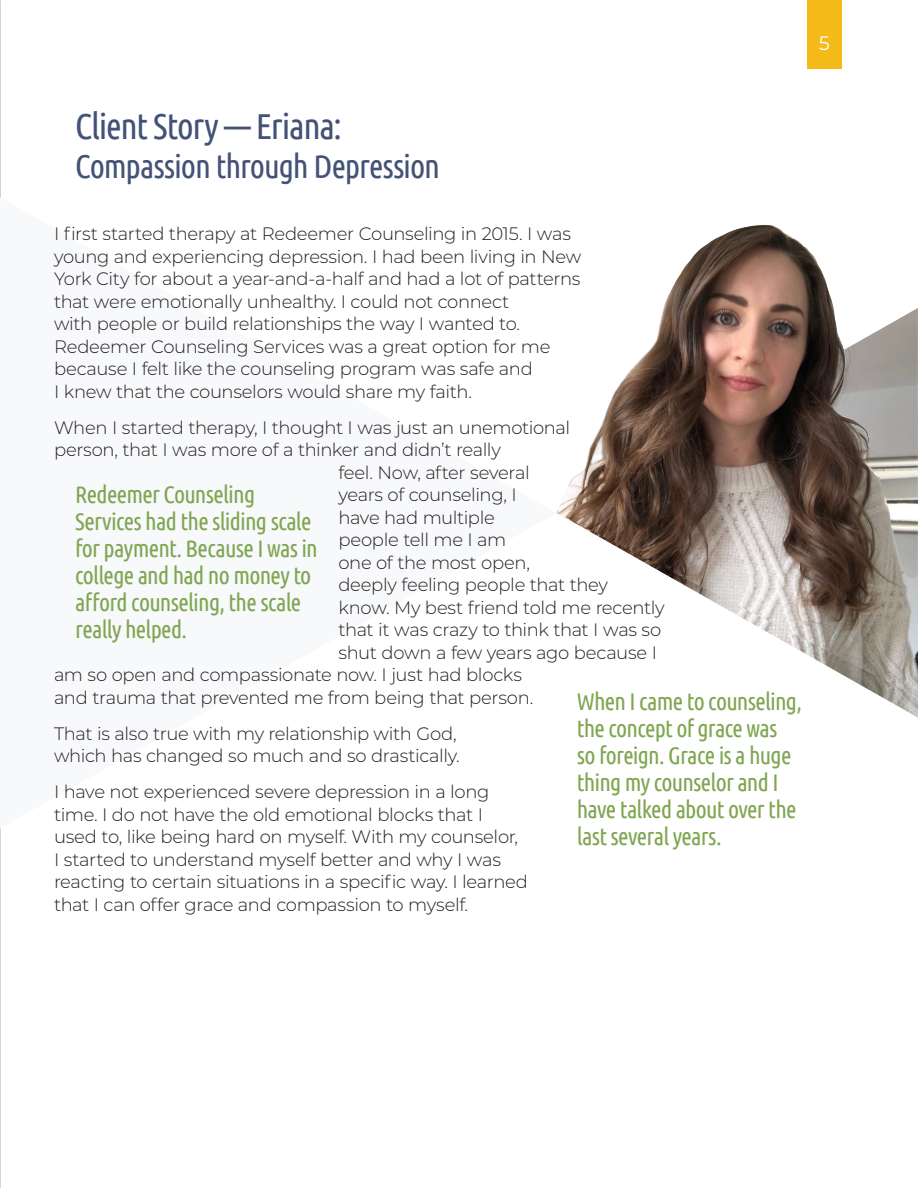
<style>
.page{position:relative;width:918px;height:1188px;background:#fff}
.page>*{position:absolute;margin:0;border:0;box-sizing:border-box;transform-origin:0 0}
.rcs-page-title{font:36px "Ubuntu Condensed";letter-spacing:-.035em;color:#435276}
.rcs-page-title-2{font:33px "Ubuntu Condensed";letter-spacing:-.035em;color:#435276}
.rcs-pull-quote{font:24px/27px "Ubuntu Condensed";letter-spacing:-.03em;color:#80a652}
.rcs-page-title-3{font:24px/27px "Ubuntu Condensed";letter-spacing:-.03em;color:#80a652}
.t1{font:19.5px "Montserrat";color:#fff}
.rcs-body-copy{font:300 18px/22.5px "Montserrat";letter-spacing:-.02em;color:#231f20}
</style>
<div class="page">
<img style="left:0;top:0;width:1px;height:1188px">
<img style="left:557px;top:225px;width:361px;height:472px">
<div style="left:808px;top:0;width:34px;height:68px;background:#f4ba18"></div>
<p class="t1" style="left:819px;top:29px;width:13px">5</p>
<p class="rcs-page-title" style="left:75px;top:104px;width:268px">Client Story — Eriana:</p>
<p class="rcs-page-title-2" style="left:75px;top:146px;width:366px">Compassion through Depression</p>
<p class="rcs-body-copy" style="left:54px;top:222px;width:529px">I first started therapy at Redeemer Counseling in 2015. I was young and experiencing depression. I had been living in New York City for about a year-and-a-half and had a lot of patterns that were emotionally unhealthy. I could not connect<br>with people or build relationships the way I wanted to.<br>Redeemer Counseling Services was a great option for me because I felt like the counseling program was safe and<br>I knew that the counselors would share my faith.</p>
<p class="rcs-body-copy" style="left:54px;top:415px;width:518px">When I started therapy, I thought I was just an unemotional</p>
<p class="rcs-body-copy" style="left:54px;top:438px;width:448px">person, that I was more of a thinker and didn’t really</p>
<p class="rcs-body-copy" style="left:338px;top:460px;width:193px">feel. Now, after several</p>
<p class="rcs-body-copy" style="left:338px;top:483px;width:180px">years of counseling, I</p>
<p class="rcs-body-copy" style="left:338px;top:505px;width:158px">have had multiple</p>
<p class="rcs-body-copy" style="left:338px;top:528px;width:169px">people tell me I am</p>
<p class="rcs-body-copy" style="left:338px;top:550px;width:193px">one of the most open,</p>
<p class="rcs-body-copy" style="left:338px;top:573px;width:271px">deeply feeling people that they</p>
<p class="rcs-body-copy" style="left:338px;top:595px;width:328px">know. My best friend told me recently</p>
<p class="rcs-body-copy" style="left:338px;top:618px;width:324px">that it was crazy to think that I was so</p>
<p class="rcs-body-copy" style="left:338px;top:640px;width:320px">shut down a few years ago because I</p>
<p class="rcs-body-copy" style="left:54px;top:663px;width:470px">am so open and compassionate now. I just had blocks</p>
<p class="rcs-body-copy" style="left:54px;top:685px;width:481px">and trauma that prevented me from being that person.</p>
<p class="rcs-body-copy" style="left:54px;top:721px;width:407px">That is also true with my relationship with God, which has changed so much and so drastically.</p>
<p class="rcs-body-copy" style="left:54px;top:780px;width:476px">I have not experienced severe depression in a long time. I do not have the old emotional blocks that I used to, like being hard on myself. With my counselor,<br>I started to understand myself better and why I was reacting to certain situations in a specific way. I learned that I can offer grace and compassion to myself.</p>
<p class="rcs-pull-quote" style="left:75px;top:480px;width:244px">Redeemer Counseling<br>Services had the sliding scale for payment. Because I was in college and had no money to afford counseling, the scale really helped.</p>
<p class="rcs-page-title-3" style="left:577px;top:687px;width:227px">When I came to counseling, the concept of grace was so foreign. Grace is a huge thing my counselor and I have talked about over the last several years.</p>
</div>
